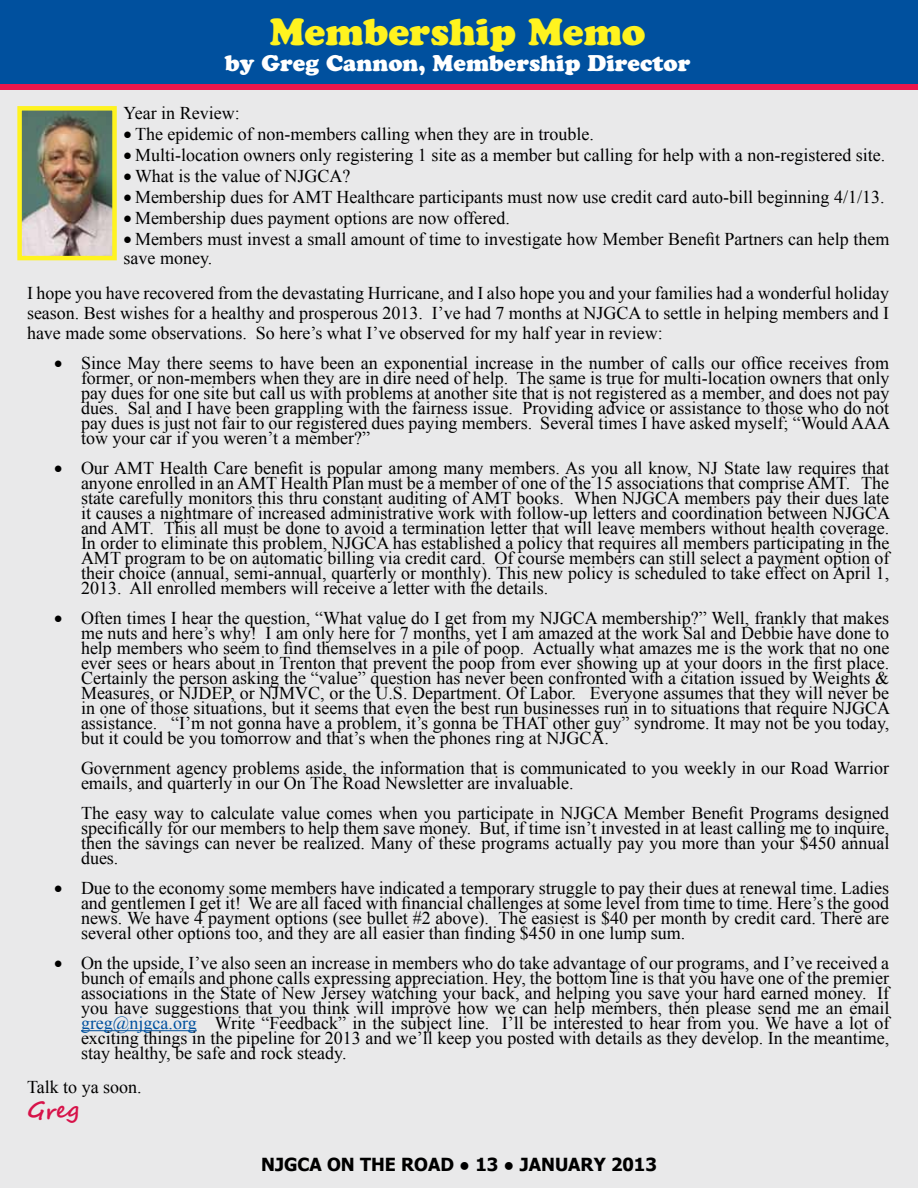
<style>
.page{position:relative;width:918px;height:1188px;background:#e9e9ea}
.page>*{position:absolute;margin:0;border:0;box-sizing:border-box;transform-origin:0 0}
.t1{font:37.5px "Cooper Black Std";color:#fff31f}
.t2{font:22.5px "Cooper Black Std";color:#fff}
.t3{font:700 22.5px "Segoe Script";color:#d71249}
.t4{font:18px/15px "Times New Roman";color:#000;text-align:justify}
.t5{font:700 18px "Tahoma";color:#000}
.s1{color:#00509e}
</style>
<div class="page">
<hr style="left:81px;top:1030px;width:116px;height:1px;background:#00509e">
<div style="left:0;top:0;width:918px;height:90px;background:#00509e"></div>
<img style="left:22px;top:111px;width:90px;height:144px">
<div style="left:17px;top:106px;width:100px;height:154px;border:4px solid #fff31f"></div>
<h1 class="t1" style="left:270px;top:9px;width:377px">Membership Memo</h1>
<p class="t2" style="left:225px;top:49px;width:467px">by Greg Cannon, Membership Director</p>
<p class="t4" style="left:124px;top:105px;width:118px">Year in Review:</p>
<p class="t4" style="left:124px;top:126px;width:472px">• The epidemic of non-members calling when they are in trouble.</p>
<p class="t4" style="left:124px;top:147px;width:763px">• Multi-location owners only registering 1 site as a member but calling for help with a non-registered site.</p>
<p class="t4" style="left:124px;top:168px;width:228px">• What is the value of NJGCA?</p>
<p class="t4" style="left:124px;top:189px;width:763px">• Membership dues for AMT Healthcare participants must now use credit card auto-bill beginning 4/1/13.</p>
<p class="t4" style="left:124px;top:210px;width:388px">• Membership dues payment options are now offered.</p>
<p class="t4" style="left:124px;top:228px;width:767px;line-height:19.8px">• Members must invest a small amount of time to investigate how Member Benefit Partners can help them save money.</p>
<p class="t4" style="left:27px;top:283px;width:864px;line-height:19.8px">I hope you have recovered from the devastating Hurricane, and I also hope you and your families had a wonderful holiday season. Best wishes for a healthy and prosperous 2013. I’ve had 7 months at NJGCA to settle in helping members and I have made some observations. So here’s what I’ve observed for my half year in review:</p>
<p class="t4" style="left:81px;top:355px;width:811px;text-indent:-27px">• Since May there seems to have been an exponential increase in the number of calls our office receives from former, or non-members when they are in dire need of help. The same is true for multi-location owners that only pay dues for one site but call us with problems at another site that is not registered as a member, and does not pay dues. Sal and I have been grappling with the fairness issue. Providing advice or assistance to those who do not pay dues is just not fair to our registered dues paying members. Several times I have asked myself; “Would AAA tow your car if you weren’t a member?”</p>
<p class="t4" style="left:81px;top:460px;width:811px;text-indent:-27px">• Our AMT Health Care benefit is popular among many members. As you all know, NJ State law requires that anyone enrolled in an AMT Health Plan must be a member of one of the 15 associations that comprise AMT. The state carefully monitors this thru constant auditing of AMT books. When NJGCA members pay their dues late it causes a nightmare of increased administrative work with follow-up letters and coordination between NJGCA and AMT. This all must be done to avoid a termination letter that will leave members without health coverage.<br>In order to eliminate this problem, NJGCA has established a policy that requires all members participating in the AMT program to be on automatic billing via credit card. Of course members can still select a payment option of their choice (annual, semi-annual, quarterly or monthly). This new policy is scheduled to take effect on April 1, 2013. All enrolled members will receive a letter with the details.</p>
<p class="t4" style="left:81px;top:610px;width:811px;text-indent:-27px">• Often times I hear the question, “What value do I get from my NJGCA membership?” Well, frankly that makes me nuts and here’s why! I am only here for 7 months, yet I am amazed at the work Sal and Debbie have done to help members who seem to find themselves in a pile of poop. Actually what amazes me is the work that no one ever sees or hears about in Trenton that prevent the poop from ever showing up at your doors in the first place.<br>Certainly the person asking the “value” question has never been confronted with a citation issued by Weights &amp; Measures, or NJDEP, or NJMVC, or the U.S. Department. Of Labor. Everyone assumes that they will never be in one of those situations, but it seems that even the best run businesses run in to situations that require NJGCA assistance. “I’m not gonna have a problem, it’s gonna be THAT other guy” syndrome. It may not be you today, but it could be you tomorrow and that’s when the phones ring at NJGCA.</p>
<p class="t4" style="left:81px;top:760px;width:810px">Government agency problems aside, the information that is communicated to you weekly in our Road Warrior emails, and quarterly in our On The Road Newsletter are invaluable.</p>
<p class="t4" style="left:81px;top:805px;width:810px">The easy way to calculate value comes when you participate in NJGCA Member Benefit Programs designed specifically for our members to help them save money. But, if time isn’t invested in at least calling me to inquire, then the savings can never be realized. Many of these programs actually pay you more than your $450 annual dues.</p>
<p class="t4" style="left:81px;top:880px;width:810px;text-indent:-27px">• Due to the economy some members have indicated a temporary struggle to pay their dues at renewal time. Ladies and gentlemen I get it! We are all faced with financial challenges at some level from time to time. Here’s the good news. We have 4 payment options (see bullet #2 above). The easiest is $40 per month by credit card. There are several other options too, and they are all easier than finding $450 in one lump sum.</p>
<p class="t4" style="left:81px;top:955px;width:810px;text-indent:-27px">• On the upside, I’ve also seen an increase in members who do take advantage of our programs, and I’ve received a bunch of emails and phone calls expressing appreciation. Hey, the bottom line is that you have one of the premier associations in the State of New Jersey watching your back, and helping you save your hard earned money. If you have suggestions that you think will improve how we can help members, then please send me an email <span class="s1">greg@njgca.org</span> Write “Feedback” in the subject line. I’ll be interested to hear from you. We have a lot of exciting things in the pipeline for 2013 and we’ll keep you posted with details as they develop. In the meantime, stay healthy, be safe and rock steady.</p>
<p class="t4" style="left:27px;top:1080px;width:116px">Talk to ya soon.</p>
<p class="t3" style="left:27px;top:1092px;width:54px">Greg</p>
<p class="t5" style="left:261px;top:1152px;width:397px">NJGCA ON THE ROAD ● 13 ● JANUARY 2013</p>
</div>
